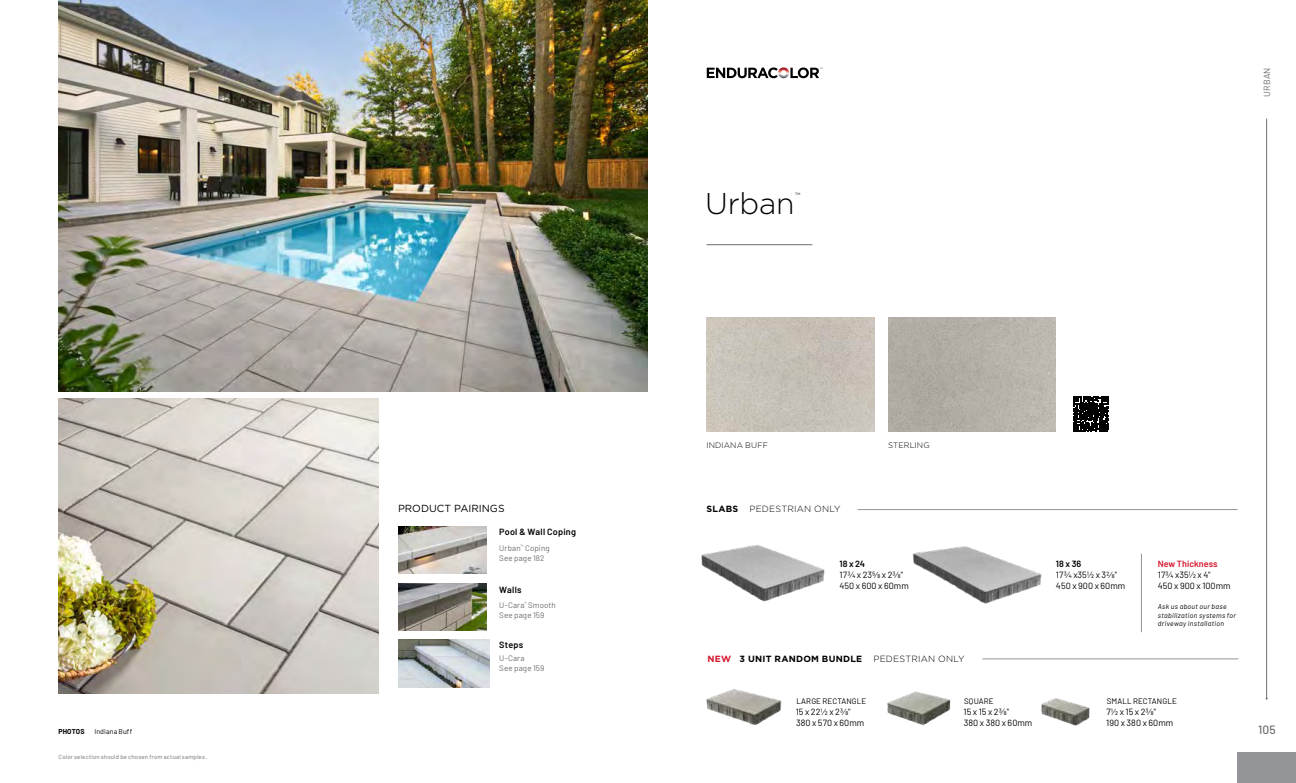
<style>
.page{position:relative;width:1296px;height:783px;background:#fff}
.page>*{position:absolute;margin:0;border:0;box-sizing:border-box;transform-origin:0 0}
.t1{font:300 30px "Gotham";letter-spacing:-.005em;color:#000}
.t2{font:500 12px "Barlow";color:#6d6e71}
.t3{font:10.3px "Gotham";color:#000}
.t4{font:9px/10.8px "Barlow";letter-spacing:.005em;color:#000}
.t5{font:600 9px "Barlow";letter-spacing:.025em;color:#000}
.t6{font:300 9px "Gotham";letter-spacing:.02em;color:#000}
.t7{font:700 9px "Gotham";letter-spacing:.03em;color:#000}
.t8{font:600 9px "Barlow";color:#d7172d}
.t9{font:9px "Barlow";letter-spacing:.03em;color:#6d6e71}
.t10{font:8px/10px "Barlow";letter-spacing:.015em;color:#6d6e71}
.t11{font:8px "Barlow";letter-spacing:.01em;color:#000}
.t12{font:300 8px "Gotham";letter-spacing:.01em;color:#000}
.t13{font:300 7.6px "Gotham";color:#000}
.t14{font:italic 7px/8.4px "Barlow";letter-spacing:.04em;color:#000}
.t15{font:7px "Barlow";letter-spacing:.02em;color:#000}
.t16{font:700 7px "Barlow";letter-spacing:.015em;color:#000}
.t17{font:6px "Barlow";letter-spacing:.035em;color:#6d6e71}
.s1{color:#d7172d}
</style>
<div class="page">
<div style="left:1238px;top:753px;width:58px;height:30px;background:#939598"></div>
<svg style="left:1074px;top:397px;width:34px;height:35px"></svg>
<img style="left:707px;top:318px;width:168px;height:114px">
<hr style="left:858px;top:509px;width:380px;height:1px;background:#939598">
<hr style="left:706px;top:244px;width:106px;height:1px;background:#6d6e71">
<img style="left:888px;top:318px;width:168px;height:114px">
<hr style="left:1266px;top:119px;width:1px;height:580px;background:#6d6e71">
<hr style="left:982px;top:659px;width:256px;height:1px;background:#939598">
<img style="left:706px;top:689px;width:76px;height:36px">
<img style="left:887px;top:691px;width:64px;height:35px">
<img style="left:1041px;top:698px;width:49px;height:28px">
<svg style="left:707px;top:68px;width:116px;height:10px"></svg>
<img style="left:912px;top:546px;width:130px;height:58px">
<img style="left:701px;top:545px;width:124px;height:57px">
<hr style="left:1141px;top:554px;width:1px;height:78px;background:#939598">
<img style="left:58px;top:0;width:590px;height:391px">
<img style="left:58px;top:399px;width:321px;height:295px">
<img style="left:398px;top:584px;width:88px;height:47px">
<img style="left:398px;top:526px;width:88px;height:48px">
<img style="left:398px;top:639px;width:91px;height:49px">
<p class="t16" style="left:58px;top:726px;width:28px">PHOTOS</p>
<p class="t15" style="left:95px;top:726px;width:39px">Indiana Buff</p>
<p class="t17" style="left:58px;top:752px;width:150px">Color selection should be chosen from actual samples.</p>
<p class="t3" style="left:398px;top:502px;width:108px">PRODUCT PAIRINGS</p>
<p class="t5" style="left:499px;top:526px;width:78px">Pool &amp; Wall Coping</p>
<p class="t10" style="left:499px;top:542px;width:52px">Urban<sup>™</sup> Coping<br>See page 182</p>
<p class="t5" style="left:499px;top:583px;width:24px">Walls</p>
<p class="t10" style="left:499px;top:599px;width:58px">U-Cara<sup>®</sup> Smooth<br>See page 159</p>
<p class="t5" style="left:499px;top:638px;width:25px">Steps</p>
<p class="t10" style="left:499px;top:652px;width:47px">U-Cara<br>See page 159</p>
<h1 class="t1" style="left:705px;top:184px;width:91px">Urban</h1>
<p class="t13" style="left:795px;top:191px;width:7px">™</p>
<p class="t9" style="left:1260px;top:97px;width:31px;rotate:-90deg">URBAN</p>
<p class="t12" style="left:707px;top:440px;width:63px">INDIANA BUFF</p>
<p class="t7" style="left:706px;top:503px;width:33px">SLABS</p>
<p class="t6" style="left:750px;top:504px;width:93px">PEDESTRIAN ONLY</p>
<p class="t12" style="left:888px;top:440px;width:43px">STERLING</p>
<p class="t5" style="left:840px;top:557px;width:27px">18 x 24</p>
<p class="t4" style="left:840px;top:569px;width:71px">173/4 x 235/8 x 23/8"<br>450 x 600 x 60mm</p>
<p class="t7" style="left:707px;top:653px;width:157px"><span class="s1">NEW</span> 3 UNIT RANDOM BUNDLE</p>
<p class="t6" style="left:874px;top:653px;width:93px">PEDESTRIAN ONLY</p>
<p class="t11" style="left:796px;top:695px;width:72px">LARGE RECTANGLE</p>
<p class="t4" style="left:796px;top:705px;width:70px">15 x 221/2 x 23/8"<br>380 x 570 x 60mm</p>
<p class="t11" style="left:964px;top:695px;width:31px">SQUARE</p>
<p class="t4" style="left:964px;top:705px;width:70px">15 x 15 x 23/8"<br>380 x 380 x 60mm</p>
<p class="t5" style="left:1056px;top:557px;width:27px">18 x 36</p>
<p class="t4" style="left:1056px;top:569px;width:71px">173/4 x351/2 x 32/8"<br>450 x 900 x 60mm</p>
<p class="t8" style="left:1158px;top:557px;width:61px">New Thickness</p>
<p class="t4" style="left:1158px;top:569px;width:74px">173/4 x351/2 x 4"<br>450 x 900 x 100mm</p>
<p class="t14" style="left:1158px;top:602px;width:79px">Ask us about our base stabilization systems for driveway installation</p>
<p class="t11" style="left:1107px;top:695px;width:72px">SMALL RECTANGLE</p>
<p class="t4" style="left:1106px;top:705px;width:69px">71/2 x 15 x 23/8"<br>190 x 380 x 60mm</p>
<h2 class="t2" style="left:1258px;top:720px;width:19px">105</h2>
</div>
